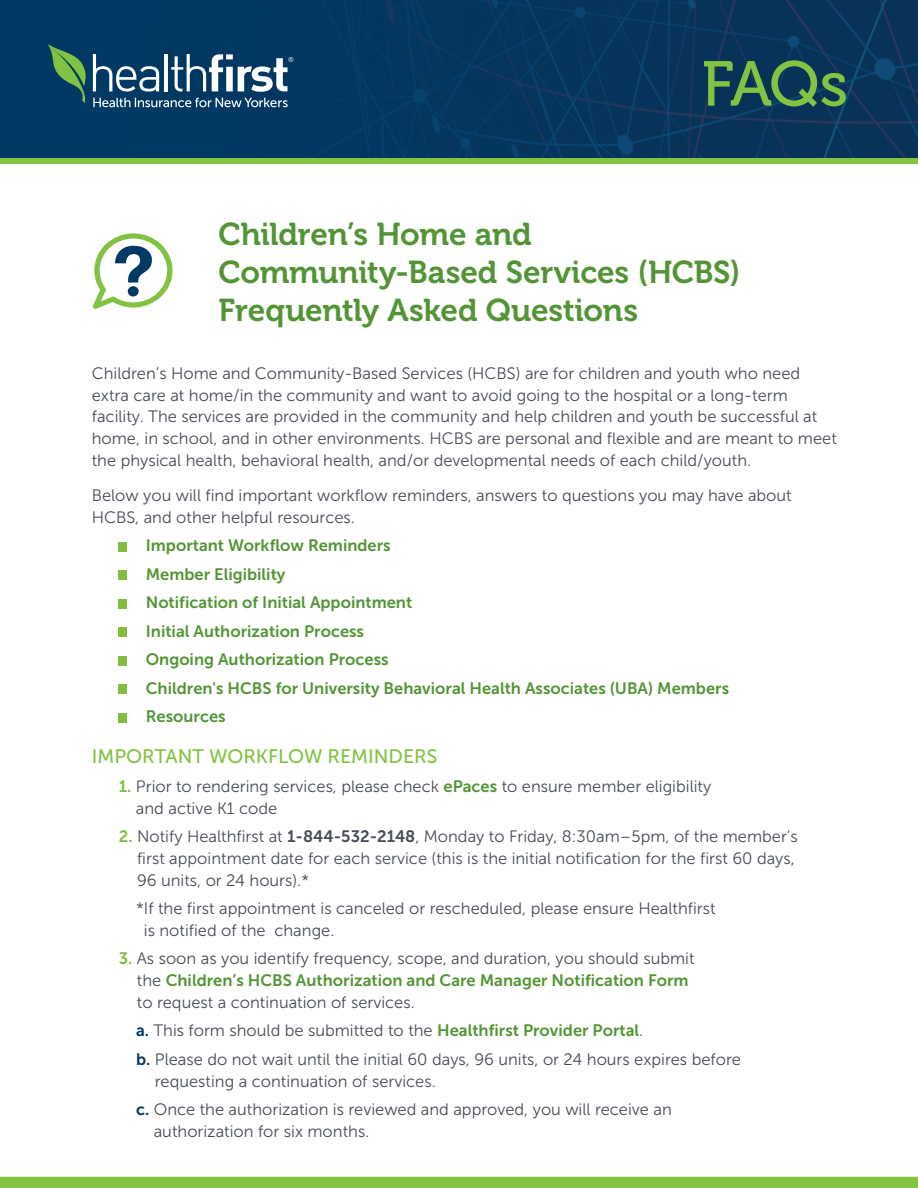
<style>
.page{position:relative;width:918px;height:1188px;background:#fff}
.page>*{position:absolute;margin:0;border:0;box-sizing:border-box;transform-origin:0 0}
.t1{font:63.15px "Museo 500";color:#82c341}
.t2{font:31.5px/37.8px "Museo 700";letter-spacing:-.005em;color:#539536}
.Main_Header{font:19.5px "Museo Sans 500";color:#82c341}
.Main_Content{font:16.5px/21.8px "Museo Sans 300";color:#474c55}
.Body_Copy{font:16.5px "Museo Sans 700";color:#539536}
.s1{font-family:"Museo Sans 700";color:#81bd41}
.s2{font-family:"Museo Sans 700";color:#539536}
.s3{font-family:"Museo Sans 700"}
.s4{font-family:"Museo Sans 700";color:#003963}
</style>
<div class="page">
<svg style="left:93px;top:233px;width:80px;height:76px"></svg>
<div style="left:0;top:1177px;width:918px;height:11px;background:#82c341"></div>
<div style="left:0;top:0;width:918px;height:164px;background:#003963"></div>
<svg style="left:48px;top:44px;width:38px;height:59px"></svg>
<svg style="left:93px;top:54px;width:66px;height:38px"></svg>
<hr style="left:165px;top:54px;width:3px;height:37px;background:#fff">
<svg style="left:171px;top:54px;width:122px;height:38px"></svg>
<svg style="left:93px;top:98px;width:195px;height:9px"></svg>
<div style="left:0;top:158px;width:918px;height:6px;background:#82c341"></div>
<div style="left:119px;top:542px;width:8px;height:9px;background:#81bd41"></div>
<div style="left:119px;top:571px;width:8px;height:9px;background:#81bd41"></div>
<div style="left:119px;top:599px;width:8px;height:9px;background:#81bd41"></div>
<div style="left:119px;top:628px;width:8px;height:9px;background:#81bd41"></div>
<div style="left:119px;top:656px;width:8px;height:9px;background:#81bd41"></div>
<div style="left:119px;top:685px;width:8px;height:9px;background:#81bd41"></div>
<div style="left:119px;top:713px;width:8px;height:9px;background:#81bd41"></div>
<p class="t1" style="left:702px;top:49px;width:148px">FAQs</p>
<h2 class="t2" style="left:219px;top:216px;width:523px">Children’s Home and<br>Community-Based Services (HCBS)<br>Frequently Asked Questions</h2>
<p class="Main_Content" style="left:92px;top:363px;width:747px">Children’s Home and Community-Based Services (HCBS) are for children and youth who need extra care at home/in the community and want to avoid going to the hospital or a long-term facility. The services are provided in the community and help children and youth be successful at home, in school, and in other environments. HCBS are personal and flexible and are meant to meet the physical health, behavioral health, and/or developmental needs of each child/youth.</p>
<p class="Main_Content" style="left:92px;top:485px;width:701px">Below you will find important workflow reminders, answers to questions you may have about<br>HCBS, and other helpful resources.</p>
<p class="Body_Copy" style="left:146px;top:537px;width:246px">Important Workflow Reminders</p>
<p class="Body_Copy" style="left:146px;top:565px;width:141px">Member Eligibility</p>
<p class="Body_Copy" style="left:146px;top:594px;width:268px">Notification of Initial Appointment</p>
<p class="Body_Copy" style="left:146px;top:622px;width:220px">Initial Authorization Process</p>
<p class="Body_Copy" style="left:146px;top:651px;width:244px">Ongoing Authorization Process</p>
<p class="Body_Copy" style="left:146px;top:679px;width:585px">Children's HCBS for University Behavioral Health Associates (UBA) Members</p>
<p class="Body_Copy" style="left:146px;top:708px;width:81px">Resources</p>
<p class="Main_Header" style="left:92px;top:745px;width:347px">IMPORTANT WORKFLOW REMINDERS</p>
<p class="Main_Content" style="left:136px;top:775px;width:577px;text-indent:-17px"><span class="s1">1.</span> Prior to rendering services, please check <span class="s2">ePaces</span> to ensure member eligibility and active K1 code</p>
<p class="Main_Content" style="left:137px;top:826px;width:662px;text-indent:-18px"><span class="s1">2.</span> Notify Healthfirst at <span class="s3">1-844-532-2148</span>, Monday to Friday, 8:30am–5pm, of the member’s first appointment date for each service (this is the initial notification for the first 60 days,<br>96 units, or 24 hours).*</p>
<p class="Main_Content" style="left:144px;top:898px;width:573px;text-indent:-8px">*If the first appointment is canceled or rescheduled, please ensure Healthfirst is notified of the change.</p>
<p class="Main_Content" style="left:137px;top:948px;width:559px;text-indent:-18px"><span class="s1">3.</span> As soon as you identify frequency, scope, and duration, you should submit the <span class="s2">Children’s HCBS Authorization and Care Manager Notification Form </span>to request a continuation of services.</p>
<p class="Main_Content" style="left:136px;top:1020px;width:509px"><span class="s4">a.</span> This form should be submitted to the <span class="s2">Healthfirst Provider Portal</span>.</p>
<p class="Main_Content" style="left:155px;top:1048px;width:588px;text-indent:-19px"><span class="s4">b.</span> Please do not wait until the initial 60 days, 96 units, or 24 hours expires before requesting a continuation of services.</p>
<p class="Main_Content" style="left:154px;top:1099px;width:520px;text-indent:-18px"><span class="s4">c.</span> Once the authorization is reviewed and approved, you will receive an authorization for six months.</p>
</div>
